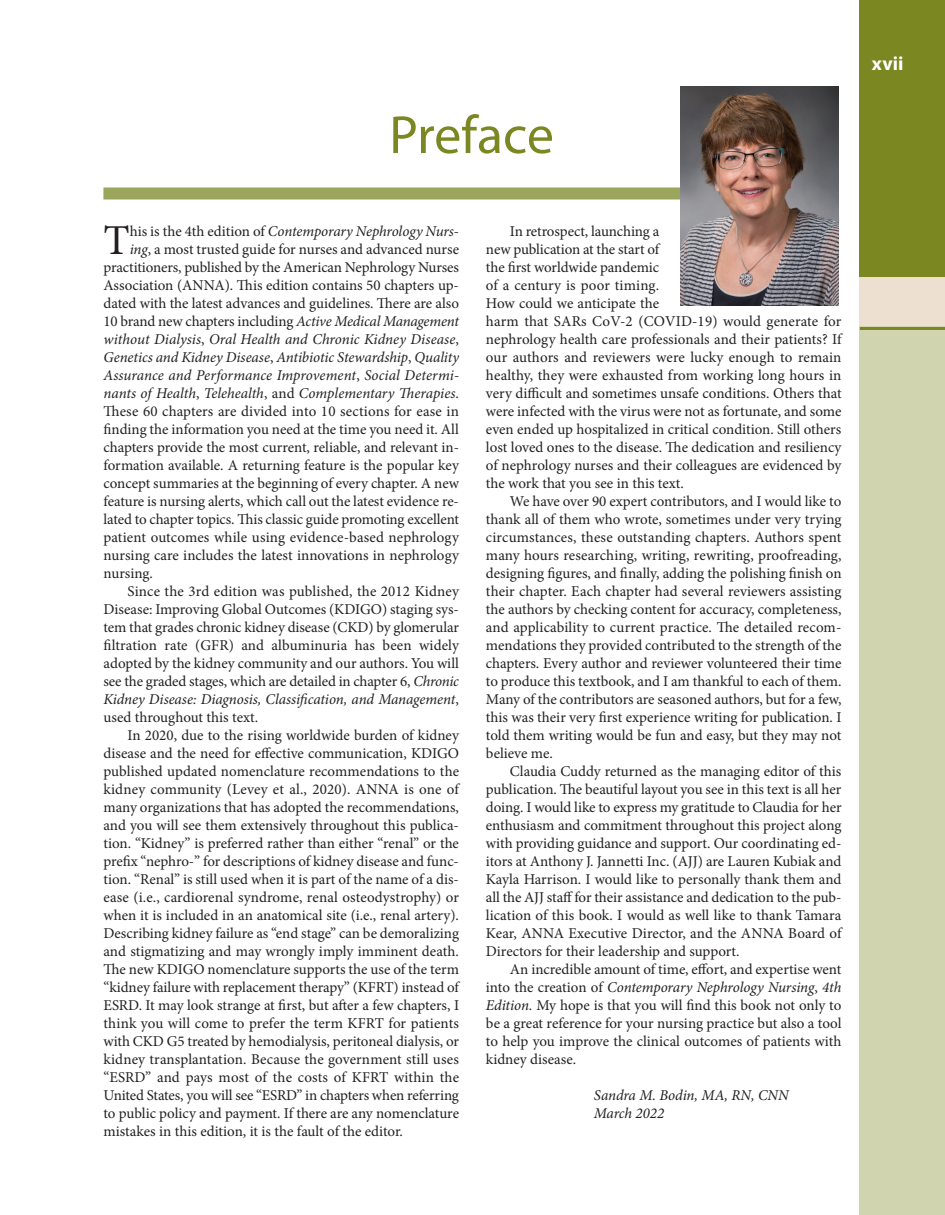
<style>
.page{position:relative;width:945px;height:1215px;background:#fff}
.page>*{position:absolute;margin:0;border:0;box-sizing:border-box;transform-origin:0 0}
.t1{font:54px "Myriad Pro";letter-spacing:-.005em;color:#7b8721}
.t2{font:42.6px "Minion Pro";color:#231f20}
.t3{font:700 19.5px "Myriad Pro";color:#fff}
.t4{font:15px/18px "Minion Pro";color:#231f20;text-align:justify}
.t5{font:italic 15px/18px "Minion Pro";letter-spacing:-.005em;color:#231f20}
.s1{font-style:normal}
.s2{font-style:italic}
</style>
<div class="page">
<div style="left:103px;top:188px;width:712px;height:12px;background:#9ca55c"></div>
<div style="left:860px;top:326px;width:85px;height:889px;background:#d0d4af"></div>
<div style="left:860px;top:0;width:85px;height:322px;background:#7b8721"></div>
<div style="left:859px;top:278px;width:86px;height:48px;background:#eee0d1"></div>
<hr style="left:860px;top:327px;width:85px;height:3px;background:#7b8721">
<img style="left:680px;top:86px;width:158px;height:219px">
<h1 class="t1" style="left:389px;top:115px;width:166px">Preface</h1>
<h2 class="t2" style="left:104px;top:223px;width:28px">T</h2>
<p class="t5" style="left:130px;top:223px;width:331px"><span class="s1">his is the 4th edition of</span> Contemporary Nephrology Nurs-</p>
<p class="t4" style="left:130px;top:241px;width:331px"><span class="s2">ing</span>, a most trusted guide for nurses and advanced nurse</p>
<p class="t4" style="left:104px;top:259px;width:357px">practitioners, published by the American Nephrology Nurses</p>
<p class="t4" style="left:104px;top:277px;width:357px">Association (ANNA). This edition contains 50 chapters up-</p>
<p class="t4" style="left:104px;top:295px;width:357px">dated with the latest advances and guidelines. There are also</p>
<p class="t4" style="left:104px;top:313px;width:357px">10 brand new chapters including <span class="s2">Active Medical Management</span></p>
<p class="t5" style="left:104px;top:331px;width:357px">without Dialysis<span class="s1">,</span> Oral Health and Chronic Kidney Disease<span class="s1">,</span></p>
<p class="t5" style="left:104px;top:349px;width:357px">Genetics and Kidney Disease<span class="s1">,</span> Antibiotic Stewardship<span class="s1">,</span> Quality</p>
<p class="t5" style="left:104px;top:367px;width:357px">Assurance and Performance Improvement<span class="s1">,</span> Social Determi-</p>
<p class="t5" style="left:103px;top:385px;width:357px">nants of Health<span class="s1">,</span> Telehealth<span class="s1">, and</span> Complementary Therapies<span class="s1">.</span></p>
<p class="t4" style="left:104px;top:403px;width:357px">These 60 chapters are divided into 10 sections for ease in</p>
<p class="t4" style="left:104px;top:421px;width:357px">finding the information you need at the time you need it. All</p>
<p class="t4" style="left:104px;top:439px;width:357px">chapters provide the most current, reliable, and relevant in-</p>
<p class="t4" style="left:104px;top:457px;width:357px">formation available. A returning feature is the popular key</p>
<p class="t4" style="left:104px;top:475px;width:357px">concept summaries at the beginning of every chapter. A new</p>
<p class="t4" style="left:104px;top:493px;width:357px">feature is nursing alerts, which call out the latest evidence re-</p>
<p class="t4" style="left:104px;top:511px;width:357px">lated to chapter topics. This classic guide promoting excellent</p>
<p class="t4" style="left:104px;top:529px;width:357px">patient outcomes while using evidence-based nephrology</p>
<p class="t4" style="left:104px;top:547px;width:357px">nursing care includes the latest innovations in nephrology</p>
<p class="t4" style="left:104px;top:565px;width:51px">nursing.</p>
<p class="t4" style="left:128px;top:583px;width:333px">Since the 3rd edition was published, the 2012 Kidney</p>
<p class="t4" style="left:104px;top:601px;width:357px">Disease: Improving Global Outcomes (KDIGO) staging sys-</p>
<p class="t4" style="left:104px;top:619px;width:357px">tem that grades chronic kidney disease (CKD) by glomerular</p>
<p class="t4" style="left:104px;top:637px;width:357px">filtration rate (GFR) and albuminuria has been widely</p>
<p class="t4" style="left:104px;top:655px;width:357px">adopted by the kidney community and our authors. You will</p>
<p class="t4" style="left:104px;top:673px;width:357px">see the graded stages, which are detailed in chapter 6, <span class="s2">Chronic</span></p>
<p class="t5" style="left:104px;top:691px;width:357px">Kidney Disease: Diagnosis, Classification, and Management<span class="s1">,</span></p>
<p class="t4" style="left:104px;top:709px;width:156px">used throughout this text.</p>
<p class="t4" style="left:128px;top:727px;width:333px">In 2020, due to the rising worldwide burden of kidney</p>
<p class="t4" style="left:104px;top:745px;width:357px">disease and the need for effective communication, KDIGO</p>
<p class="t4" style="left:104px;top:763px;width:357px">published updated nomenclature recommendations to the</p>
<p class="t4" style="left:104px;top:781px;width:357px">kidney community (Levey et al., 2020). ANNA is one of</p>
<p class="t4" style="left:104px;top:799px;width:357px">many organizations that has adopted the recommendations,</p>
<p class="t4" style="left:104px;top:817px;width:357px">and you will see them extensively throughout this publica-</p>
<p class="t4" style="left:104px;top:835px;width:357px">tion. “Kidney” is preferred rather than either “renal” or the</p>
<p class="t4" style="left:104px;top:853px;width:357px">prefix “nephro-” for descriptions of kidney disease and func-</p>
<p class="t4" style="left:104px;top:871px;width:357px">tion. “Renal” is still used when it is part of the name of a dis-</p>
<p class="t4" style="left:104px;top:889px;width:357px">ease (i.e., cardiorenal syndrome, renal osteodystrophy) or</p>
<p class="t4" style="left:104px;top:907px;width:357px">when it is included in an anatomical site (i.e., renal artery).</p>
<p class="t4" style="left:104px;top:925px;width:357px">Describing kidney failure as “end stage” can be demoralizing</p>
<p class="t4" style="left:104px;top:943px;width:357px">and stigmatizing and may wrongly imply imminent death.</p>
<p class="t4" style="left:104px;top:961px;width:357px">The new KDIGO nomenclature supports the use of the term</p>
<p class="t4" style="left:104px;top:979px;width:357px">“kidney failure with replacement therapy” (KFRT) instead of</p>
<p class="t4" style="left:104px;top:997px;width:357px">ESRD. It may look strange at first, but after a few chapters, I</p>
<p class="t4" style="left:104px;top:1015px;width:357px">think you will come to prefer the term KFRT for patients</p>
<p class="t4" style="left:104px;top:1033px;width:357px">with CKD G5 treated by hemodialysis, peritoneal dialysis, or</p>
<p class="t4" style="left:104px;top:1051px;width:357px">kidney transplantation. Because the government still uses</p>
<p class="t4" style="left:104px;top:1069px;width:357px">“ESRD” and pays most of the costs of KFRT within the</p>
<p class="t4" style="left:104px;top:1087px;width:357px">United States, you will see “ESRD” in chapters when referring</p>
<p class="t4" style="left:104px;top:1105px;width:357px">to public policy and payment. If there are any nomenclature</p>
<p class="t4" style="left:104px;top:1123px;width:301px">mistakes in this edition, it is the fault of the editor.</p>
<p class="t4" style="left:486px;top:224px;width:357px;text-align:left;text-indent:24px">In retrospect, launching a<br>new publication at the start of<br>the first worldwide pandemic<br>of a century is poor timing.<br>How could we anticipate the<br>harm that SARs CoV-2 (COVID-19) would generate for nephrology health care professionals and their patients? If our authors and reviewers were lucky enough to remain healthy, they were exhausted from working long hours in very difficult and sometimes unsafe conditions. Others that were infected with the virus were not as fortunate, and some even ended up hospitalized in critical condition. Still others lost loved ones to the disease. The dedication and resiliency of nephrology nurses and their colleagues are evidenced by the work that you see in this text.</p>
<p class="t4" style="left:486px;top:494px;width:357px;text-indent:24px">We have over 90 expert contributors, and I would like to thank all of them who wrote, sometimes under very trying circumstances, these outstanding chapters. Authors spent many hours researching, writing, rewriting, proofreading, designing figures, and finally, adding the polishing finish on their chapter. Each chapter had several reviewers assisting the authors by checking content for accuracy, completeness, and applicability to current practice. The detailed recom&shy;mendations they provided contributed to the strength of the chapters. Every author and reviewer volunteered their time to produce this textbook, and I am thankful to each of them.<br>Many of the contributors are seasoned authors, but for a few, this was their very first experience writing for publication. I told them writing would be fun and easy, but they may not believe me.</p>
<p class="t4" style="left:486px;top:764px;width:357px;text-indent:24px">Claudia Cuddy returned as the managing editor of this publication. The beautiful layout you see in this text is all her doing. I would like to express my gratitude to Claudia for her enthusiasm and commitment throughout this project along with providing guidance and support. Our coordinating ed&shy;itors at Anthony J. Jannetti Inc. (AJJ) are Lauren Kubiak and Kayla Harrison. I would like to personally thank them and all the AJJ staff for their assistance and dedication to the pub&shy;lication of this book. I would as well like to thank Tamara Kear, ANNA Executive Director, and the ANNA Board of Directors for their leadership and support.</p>
<p class="t4" style="left:486px;top:962px;width:357px;text-indent:24px">An incredible amount of time, effort, and expertise went into the creation of <span class="s2">Contemporary Nephrology Nursing</span>, <span class="s2">4th Edition.</span> My hope is that you will find this book not only to be a great reference for your nursing practice but also a tool to help you improve the clinical outcomes of patients with kidney disease.</p>
<p class="t5" style="left:594px;top:1088px;width:196px">Sandra M. Bodin, MA, RN, CNN<br>March 2022</p>
<h3 class="t3" style="left:872px;top:56px;width:33px">xvii</h3>
</div>
